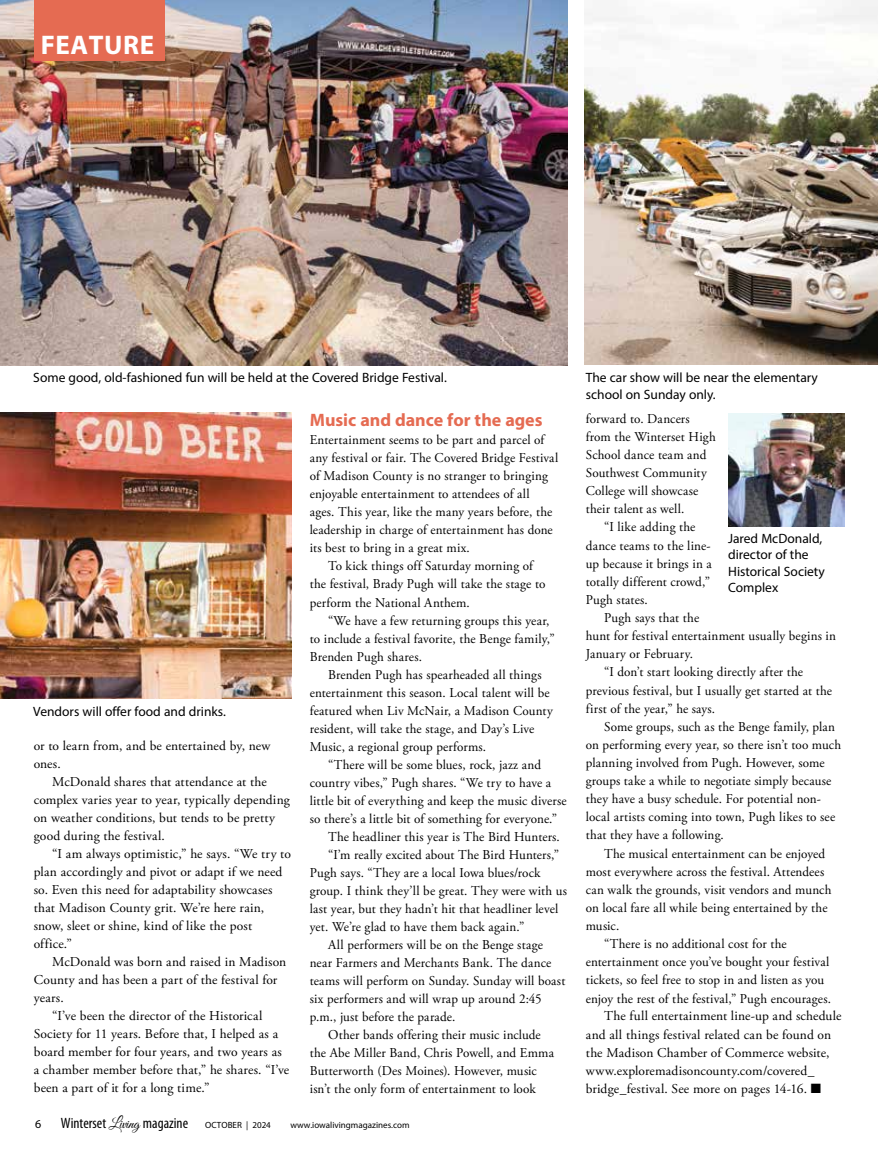
<style>
.page{position:relative;width:878px;height:1161px;background:#fff}
.page>*{position:absolute;margin:0;border:0;box-sizing:border-box;transform-origin:0 0}
.t1{font:700 27px "Myriad Pro";letter-spacing:.02em;color:#fff}
.t2{font:700 18px "Myriad Pro";color:#e56b52}
.t3{font:condensed 15px "Myriad Pro";color:#000}
.t4{font:13.5px/18px "Adobe Garamond Pro";letter-spacing:.01em;color:#000}
.t5{font:13.5px/16.5px "Myriad Pro";color:#000}
.t6{font:12px "Myriad Pro";color:#000}
.t7{font:9px "Myriad Pro";color:#000}
.s1{font-family:"Great Vibes";font-stretch:normal}
</style>
<div class="page">
<img style="left:0;top:0;width:567px;height:366px">
<div style="left:34px;top:0;width:130px;height:60px;background:#e56b52"></div>
<img style="left:584px;top:0;width:294px;height:364px">
<img style="left:0;top:413px;width:291px;height:285px">
<img style="left:728px;top:414px;width:116px;height:112px">
<h1 class="t1" style="left:41px;top:27px;width:115px">FEATURE</h1>
<p class="t5" style="left:33px;top:369px;width:415px">Some good, old-fashioned fun will be held at the Covered Bridge Festival.</p>
<p class="t5" style="left:33px;top:703px;width:194px">Vendors will offer food and drinks.</p>
<p class="t4" style="left:34px;top:737px;width:238px">or to learn from, and be entertained by, new ones.</p>
<p class="t4" style="left:34px;top:773px;width:258px;text-indent:18px">McDonald shares that attendance at the complex varies year to year, typically depending on weather conditions, but tends to be pretty good during the festival.</p>
<p class="t4" style="left:34px;top:845px;width:259px;text-indent:18px">“I am always optimistic,” he says. “We try to plan accordingly and pivot or adapt if we need so. Even this need for adaptability showcases that Madison County grit. We’re here rain, snow, sleet or shine, kind of like the post office.”</p>
<p class="t4" style="left:52px;top:953px;width:236px">McDonald was born and raised in Madison</p>
<p class="t4" style="left:34px;top:971px;width:245px">County and has been a part of the festival for</p>
<p class="t4" style="left:34px;top:989px;width:32px">years.</p>
<p class="t4" style="left:52px;top:1007px;width:212px">“I’ve been the director of the Historical</p>
<p class="t4" style="left:34px;top:1025px;width:246px">Society for 11 years. Before that, I helped as a</p>
<p class="t4" style="left:34px;top:1043px;width:250px">board member for four years, and two years as</p>
<p class="t4" style="left:34px;top:1061px;width:257px">a chamber member before that,” he shares. “I’ve</p>
<p class="t4" style="left:34px;top:1079px;width:177px">been a part of it for a long time.”</p>
<h2 class="t2" style="left:310px;top:408px;width:234px">Music and dance for the ages</h2>
<p class="t4" style="left:310px;top:432px;width:236px">Entertainment seems to be part and parcel of</p>
<p class="t4" style="left:310px;top:450px;width:250px">any festival or fair. The Covered Bridge Festival</p>
<p class="t4" style="left:310px;top:468px;width:240px">of Madison County is no stranger to bringing</p>
<p class="t4" style="left:310px;top:486px;width:221px">enjoyable entertainment to attendees of all</p>
<p class="t4" style="left:310px;top:504px;width:244px">ages. This year, like the many years before, the</p>
<p class="t4" style="left:310px;top:522px;width:244px">leadership in charge of entertainment has done</p>
<p class="t4" style="left:310px;top:540px;width:162px">its best to bring in a great mix.</p>
<p class="t4" style="left:328px;top:558px;width:206px">To kick things off Saturday morning of</p>
<p class="t4" style="left:310px;top:576px;width:237px">the festival, Brady Pugh will take the stage to</p>
<p class="t4" style="left:310px;top:594px;width:162px">perform the National Anthem.</p>
<p class="t4" style="left:328px;top:612px;width:223px">“We have a few returning groups this year,</p>
<p class="t4" style="left:310px;top:630px;width:246px">to include a festival favorite, the Benge family,”</p>
<p class="t4" style="left:310px;top:648px;width:114px">Brenden Pugh shares.</p>
<p class="t4" style="left:328px;top:666px;width:215px">Brenden Pugh has spearheaded all things</p>
<p class="t4" style="left:310px;top:684px;width:241px">entertainment this season. Local talent will be</p>
<p class="t4" style="left:310px;top:702px;width:244px">featured when Liv McNair, a Madison County</p>
<p class="t4" style="left:310px;top:720px;width:226px">resident, will take the stage, and Day’s Live</p>
<p class="t4" style="left:310px;top:738px;width:178px">Music, a regional group performs.</p>
<p class="t4" style="left:328px;top:756px;width:214px">“There will be some blues, rock, jazz and</p>
<p class="t4" style="left:310px;top:774px;width:243px">country vibes,” Pugh shares. “We try to have a</p>
<p class="t4" style="left:310px;top:792px;width:258px">little bit of everything and keep the music diverse</p>
<p class="t4" style="left:310px;top:810px;width:249px">so there’s a little bit of something for everyone.”</p>
<p class="t4" style="left:328px;top:828px;width:233px">The headliner this year is The Bird Hunters.</p>
<p class="t4" style="left:328px;top:846px;width:232px">“I’m really excited about The Bird Hunters,”</p>
<p class="t4" style="left:310px;top:864px;width:232px">Pugh says. “They are a local Iowa blues/rock</p>
<p class="t4" style="left:310px;top:882px;width:259px">group. I think they’ll be great. They were with us</p>
<p class="t4" style="left:310px;top:900px;width:250px">last year, but they hadn’t hit that headliner level</p>
<p class="t4" style="left:310px;top:918px;width:216px">yet. We’re glad to have them back again.”</p>
<p class="t4" style="left:328px;top:936px;width:216px">All performers will be on the Benge stage</p>
<p class="t4" style="left:310px;top:954px;width:243px">near Farmers and Merchants Bank. The dance</p>
<p class="t4" style="left:310px;top:972px;width:257px">teams will perform on Sunday. Sunday will boast</p>
<p class="t4" style="left:310px;top:990px;width:233px">six performers and will wrap up around 2:45</p>
<p class="t4" style="left:310px;top:1008px;width:147px">p.m., just before the parade.</p>
<p class="t4" style="left:328px;top:1026px;width:214px">Other bands offering their music include</p>
<p class="t4" style="left:310px;top:1044px;width:246px">the Abe Miller Band, Chris Powell, and Emma</p>
<p class="t4" style="left:310px;top:1062px;width:228px">Butterworth (Des Moines). However, music</p>
<p class="t4" style="left:310px;top:1080px;width:227px">isn’t the only form of entertainment to look</p>
<p class="t6" style="left:35px;top:1117px;width:8px">6</p>
<p class="t3" style="left:61px;top:1114px;width:129px">Winterset <span class="s1">Living</span> magazine</p>
<p class="t7" style="left:205px;top:1119px;width:67px">OCTOBER | 2024</p>
<p class="t7" style="left:290px;top:1119px;width:121px">www.iowalivingmagazines.com</p>
<p class="t5" style="left:585px;top:369px;width:234px">The car show will be near the elementary school on Sunday only.</p>
<p class="t4" style="left:585px;top:410px;width:105px">forward to. Dancers</p>
<p class="t4" style="left:585px;top:428px;width:131px">from the Winterset High</p>
<p class="t4" style="left:585px;top:446px;width:122px">School dance team and</p>
<p class="t4" style="left:585px;top:464px;width:122px">Southwest Community</p>
<p class="t4" style="left:585px;top:482px;width:114px">College will showcase</p>
<p class="t4" style="left:585px;top:501px;width:100px">their talent as well.</p>
<p class="t4" style="left:604px;top:519px;width:93px">“I like adding the</p>
<p class="t4" style="left:585px;top:537px;width:126px">dance teams to the line-</p>
<p class="t4" style="left:585px;top:555px;width:127px">up because it brings in a</p>
<p class="t4" style="left:585px;top:573px;width:126px">totally different crowd,”</p>
<p class="t4" style="left:585px;top:591px;width:64px">Pugh states.</p>
<p class="t4" style="left:604px;top:609px;width:96px">Pugh says that the</p>
<p class="t4" style="left:585px;top:627px;width:252px">hunt for festival entertainment usually begins in</p>
<p class="t4" style="left:585px;top:646px;width:109px">January or February.</p>
<p class="t4" style="left:604px;top:664px;width:200px">“I don’t start looking directly after the</p>
<p class="t4" style="left:585px;top:682px;width:248px">previous festival, but I usually get started at the</p>
<p class="t4" style="left:585px;top:700px;width:131px">first of the year,” he says.</p>
<p class="t4" style="left:604px;top:718px;width:232px">Some groups, such as the Benge family, plan</p>
<p class="t4" style="left:585px;top:736px;width:257px">on performing every year, so there isn’t too much</p>
<p class="t4" style="left:585px;top:754px;width:240px">planning involved from Pugh. However, some</p>
<p class="t4" style="left:585px;top:772px;width:247px">groups take a while to negotiate simply because</p>
<p class="t4" style="left:585px;top:790px;width:236px">they have a busy schedule. For potential non-</p>
<p class="t4" style="left:585px;top:809px;width:251px">local artists coming into town, Pugh likes to see</p>
<p class="t4" style="left:585px;top:827px;width:139px">that they have a following.</p>
<p class="t4" style="left:604px;top:845px;width:222px">The musical entertainment can be enjoyed</p>
<p class="t4" style="left:585px;top:863px;width:240px">most everywhere across the festival. Attendees</p>
<p class="t4" style="left:585px;top:881px;width:247px">can walk the grounds, visit vendors and munch</p>
<p class="t4" style="left:585px;top:899px;width:243px">on local fare all while being entertained by the</p>
<p class="t4" style="left:585px;top:917px;width:35px">music.</p>
<p class="t4" style="left:604px;top:935px;width:184px">“There is no additional cost for the</p>
<p class="t4" style="left:585px;top:953px;width:245px">entertainment once you’ve bought your festival</p>
<p class="t4" style="left:585px;top:972px;width:240px">tickets, so feel free to stop in and listen as you</p>
<p class="t4" style="left:585px;top:990px;width:247px">enjoy the rest of the festival,” Pugh encourages.</p>
<p class="t4" style="left:604px;top:1008px;width:239px">The full entertainment line-up and schedule</p>
<p class="t4" style="left:585px;top:1026px;width:247px">and all things festival related can be found on</p>
<p class="t4" style="left:585px;top:1044px;width:245px">the Madison Chamber of Commerce website,</p>
<p class="t4" style="left:585px;top:1062px;width:230px">www.exploremadisoncounty.com/covered_</p>
<p class="t4" style="left:585px;top:1080px;width:237px">bridge_festival. See more on pages 14-16. ■</p>
<p class="t5" style="left:728px;top:530px;width:98px">Jared McDonald, director of the<br>Historical Society<br>Complex</p>
</div>
